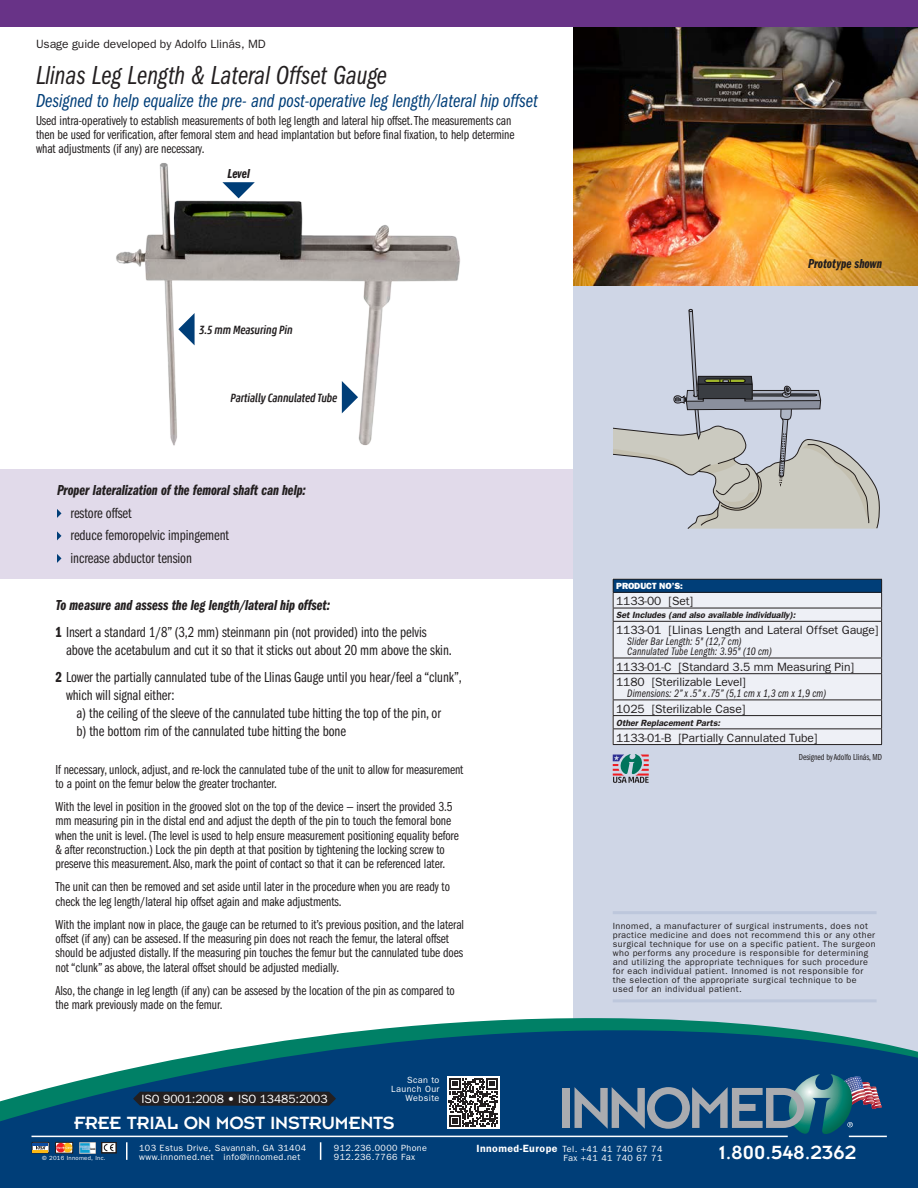
<style>
.page{position:relative;width:918px;height:1188px;background:#fff}
.page>*{position:absolute;margin:0;border:0;box-sizing:border-box;transform-origin:0 0}
.t1{font:27px "ITC Franklin Gothic Std Bk Cp It";color:#231f20}
.t2{font:21px "Insignia";color:#fff}
.t3{font:19.5px "ITC Franklin Gothic Std Bk Cp It";color:#003e78}
.t4{font:19.5px "Insignia";letter-spacing:-.01em;color:#fff}
.t5{font:15px/18px "ITC Franklin Gothic Std Bk Cp";letter-spacing:-.005em;color:#231f20}
.t6{font:15px "ITC Franklin Gothic Std Dm Cp It";letter-spacing:-.005em;color:#231f20}
.t7{font:13.5px/14.2px "ITC Franklin Gothic Std Bk Cp";letter-spacing:-.005em;color:#231f20}
.t8{font:13.5px "ITC Franklin Gothic Std Dm Cp It";letter-spacing:-.005em;color:#231f20}
.t9{font:12px/15.8px "Franklin Gothic";letter-spacing:-.005em;color:#231f20}
.t10{font:italic 500 condensed 12px "Akko Pro";letter-spacing:-.005em;color:#231f20}
.t11{font:12px "Franklin Gothic";letter-spacing:-.005em;color:#fff}
.t12{font:11.25px/10.5px "ITC Franklin Gothic Std Bk Cp It";letter-spacing:.01em;color:#231f20}
.t13{font:9px/9px "Franklin Gothic";letter-spacing:.045em;color:#231f20}
.t14{font:9px/9px "Franklin Gothic";letter-spacing:.045em;color:#fff}
.t15{font:italic 600 9px "Franklin Gothic";letter-spacing:-.005em;color:#231f20}
.t16{font:9px "ITC Franklin Gothic Std Bk Cp";letter-spacing:-.005em;color:#231f20}
.t17{font:800 9px "Franklin Gothic";letter-spacing:-.005em;color:#fff}
.t18{font:6px "Franklin Gothic";letter-spacing:.045em;color:#fff}
.s1{font-family:"ITC Franklin Gothic Std Dm Cp"}
.s2{font-weight:600;font-size:10.5px}
</style>
<div class="page">
<div style="left:0;top:469px;width:573px;height:110px;background:#e1daea"></div>
<div style="left:573px;top:0;width:345px;height:1188px;background:#cfd6e6"></div>
<img style="left:573px;top:27px;width:345px;height:259px">
<div style="left:0;top:0;width:918px;height:27px;background:#683387"></div>
<svg style="left:57px;top:509px;width:5px;height:9px"></svg>
<svg style="left:57px;top:531px;width:5px;height:9px"></svg>
<svg style="left:57px;top:554px;width:5px;height:9px"></svg>
<svg style="left:0;top:1018px;width:918px;height:170px;fill:#003e78"></svg>
<div style="left:563px;top:1088px;width:7px;height:40px;background:#aaabaf"></div>
<svg style="left:575px;top:1074px;width:307px;height:62px;background:#376588"></svg>
<svg style="left:32px;top:1142px;width:17px;height:11px"></svg>
<hr style="left:33px;top:1143px;width:15px;height:3px;background:#0d4da1">
<svg style="left:55px;top:1142px;width:18px;height:11px"></svg>
<img style="left:79px;top:1142px;width:17px;height:11px">
<div style="left:101px;top:1142px;width:15px;height:11px;border:1px solid #231f20"></div>
<svg style="left:104px;top:1144px;width:10px;height:7px"></svg>
<div style="left:102px;top:1142px;width:14px;height:11px;border:1px solid #231f20"></div>
<div style="left:447px;top:1076px;width:52px;height:52px;background:#fff"></div>
<svg style="left:449px;top:1078px;width:49px;height:49px"></svg>
<svg style="left:133px;top:1092px;width:203px;height:14px;background:#212024"></svg>
<hr style="left:613px;top:911px;width:264px;height:3px;background:#eaeef5">
<hr style="left:613px;top:999px;width:264px;height:3px;background:#eaeef5">
<img style="left:116px;top:163px;width:344px;height:283px">
<svg style="left:222px;top:182px;width:33px;height:16px"></svg>
<svg style="left:342px;top:381px;width:16px;height:32px"></svg>
<div style="left:613px;top:579px;width:269px;height:166px;background:#eef0f6"></div>
<div style="left:613px;top:579px;width:269px;height:13px;background:#003e78"></div>
<hr style="left:613px;top:622px;width:1px;height:36px;background:#231f20">
<hr style="left:881px;top:622px;width:1px;height:36px;background:#231f20">
<svg style="left:613px;top:659px;width:1px;height:85px"></svg>
<svg style="left:881px;top:659px;width:1px;height:85px"></svg>
<hr style="left:613px;top:608px;width:269px;height:1px;background:#231f20">
<hr style="left:613px;top:621px;width:269px;height:1px;background:#231f20">
<hr style="left:613px;top:658px;width:269px;height:1px;background:#231f20">
<hr style="left:613px;top:673px;width:269px;height:1px;background:#231f20">
<hr style="left:613px;top:700px;width:269px;height:1px;background:#231f20">
<hr style="left:613px;top:715px;width:269px;height:1px;background:#231f20">
<hr style="left:613px;top:728px;width:269px;height:1px;background:#231f20">
<hr style="left:613px;top:744px;width:269px;height:1px;background:#231f20">
<hr style="left:613px;top:579px;width:269px;height:1px;background:#231f20">
<svg style="left:613px;top:580px;width:1px;height:41px"></svg>
<svg style="left:881px;top:580px;width:1px;height:41px"></svg>
<hr style="left:613px;top:592px;width:269px;height:1px;background:#231f20">
<svg style="left:614px;top:309px;width:266px;height:220px"></svg>
<svg style="left:178px;top:313px;width:17px;height:32px"></svg>
<svg style="left:613px;top:754px;width:36px;height:29px"></svg>
<p class="t9" style="left:36px;top:35px;width:231px">Usage guide developed by Adolfo Llinás, MD</p>
<h1 class="t1" style="left:36px;top:61px;width:353px">Llinas Leg Length &amp; Lateral Offset Gauge</h1>
<h3 class="t3" style="left:36px;top:89px;width:503px">Designed to help equalize the pre- and post-operative leg length/lateral hip offset</h3>
<p class="t7" style="left:36px;top:113px;width:480px">Used intra-operatively to establish measurements of both leg length and lateral hip offset. The measurements can then be used for verification, after femoral stem and head implantation but before final fixation, to help determine what adjustments (if any) are necessary.</p>
<p class="t8" style="left:227px;top:166px;width:24px">Level</p>
<p class="t10" style="left:199px;top:323px;width:95px">3.5 mm Measuring Pin</p>
<p class="t10" style="left:231px;top:390px;width:108px">Partially Cannulated Tube</p>
<p class="t6" style="left:57px;top:482px;width:250px">Proper lateralization of the femoral shaft can help:</p>
<p class="t5" style="left:70px;top:502px;width:160px;line-height:22.5px">restore offset<br>reduce femoropelvic impingement increase abductor tension</p>
<p class="t6" style="left:56px;top:597px;width:276px">To measure and assess the leg length/lateral hip offset:</p>
<p class="t5" style="left:66px;top:623px;width:387px;text-indent:-11px"><span class="s1">1</span> Insert a standard 1/8” (3,2 mm) steinmann pin (not provided) into the pelvis above the acetabulum and cut it so that it sticks out about 20 mm above the skin.</p>
<p class="t5" style="left:66px;top:668px;width:398px;text-indent:-10px"><span class="s1">2</span> Lower the partially cannulated tube of the Llinas Gauge until you hear/feel a “clunk”, which will signal either:</p>
<p class="t5" style="left:77px;top:704px;width:366px">a) the ceiling of the sleeve of the cannulated tube hitting the top of the pin, or b) the bottom rim of the cannulated tube hitting the bone</p>
<p class="t7" style="left:56px;top:762px;width:409px">If necessary, unlock, adjust, and re-lock the cannulated tube of the unit to allow for measurement to a point on the femur below the greater trochanter.</p>
<p class="t7" style="left:56px;top:800px;width:405px">With the level in position in the grooved slot on the top of the device — insert the provided 3.5 mm measuring pin in the distal end and adjust the depth of the pin to touch the femoral bone when the unit is level. (The level is used to help ensure measurement positioning equality before &amp; after reconstruction.) Lock the pin depth at that position by tightening the locking screw to preserve this measurement. Also, mark the point of contact so that it can be referenced later.</p>
<p class="t7" style="left:56px;top:880px;width:396px">The unit can then be removed and set aside until later in the procedure when you are ready to check the leg length/lateral hip offset again and make adjustments.</p>
<p class="t7" style="left:56px;top:917px;width:410px">With the implant now in place, the gauge can be returned to it’s previous position, and the lateral offset (if any) can be assesed. If the measuring pin does not reach the femur, the lateral offset should be adjusted distally. If the measuring pin touches the femur but the cannulated tube does not “clunk” as above, the lateral offset should be adjusted medially.</p>
<p class="t7" style="left:56px;top:983px;width:401px">Also, the change in leg length (if any) can be assesed by the location of the pin as compared to the mark previously made on the femur.</p>
<p class="t14" style="left:391px;top:1076px;width:50px;text-align:right">Scan to<br>Launch Our</p>
<p class="t11" style="left:142px;top:1092px;width:188px">ISO 9001:2008 • ISO 13485:2003</p>
<p class="t14" style="left:406px;top:1094px;width:35px">Website</p>
<h3 class="t4" style="left:74px;top:1113px;width:322px">FREE TRIAL ON MOST INSTRUMENTS</h3>
<p class="t8" style="left:808px;top:256px;width:75px">Prototype shown</p>
<p class="t17" style="left:616px;top:581px;width:68px">PRODUCT NO’S:</p>
<p class="t9" style="left:616px;top:593px;width:79px">1133-00 [Set]</p>
<p class="t15" style="left:616px;top:610px;width:181px">Set Includes (and also available individually):</p>
<p class="t9" style="left:616px;top:622px;width:264px">1133-01 [Llinas Length and Lateral Offset Gauge]</p>
<p class="t12" style="left:627px;top:636px;width:146px">Slider Bar Length: 5" (12,7 cm)<br>Cannulated Tube Length: 3.95" (10 cm)</p>
<p class="t9" style="left:616px;top:658px;width:239px">1133-01-C [Standard 3.5 mm Measuring Pin]<br>1180 [Sterilizable Level]</p>
<p class="t12" style="left:627px;top:688px;width:200px">Dimensions: 2”x.5”x.75” (5,1 cm x 1,3 cm x 1,9 cm)</p>
<p class="t9" style="left:616px;top:700px;width:131px">1025 [Sterilizable Case]</p>
<p class="t15" style="left:616px;top:717px;width:106px">Other Replacement Parts:</p>
<p class="t9" style="left:616px;top:729px;width:203px">1133-01-B [Partially Cannulated Tube]</p>
<p class="t16" style="left:799px;top:752px;width:85px">Designed by Adolfo Llinás, MD</p>
<p class="t13" style="left:613px;top:921px;width:264px">Innomed, a manufacturer of surgical instruments, does not practice medicine and does not recommend this or any other surgical technique for use on a specific patient. The surgeon who performs any procedure is responsible for determining and utilizing the appropriate techniques for such procedure for each individual patient. Innomed is not responsible for the selection of the appropriate surgical technique to be used for an individual patient.</p>
<p class="t14" style="left:139px;top:1143px;width:169px">103 Estus Drive, Savannah, GA 31404 www.innomed.net info@innomed.net</p>
<p class="t14" style="left:334px;top:1143px;width:95px">912.236.0000 Phone<br>912.236.7766 Fax</p>
<p class="t14" style="left:476px;top:1145px;width:188px"><span class="s2">Innomed-Europe</span> Tel. +41 41 740 67 74</p>
<p class="t18" style="left:42px;top:1154px;width:65px">© 2016 Innomed, Inc.</p>
<p class="t14" style="left:563px;top:1154px;width:100px">Fax +41 41 740 67 71</p>
<h2 class="t2" style="left:719px;top:1142px;width:139px">1.800.548.2362</h2>
</div>
